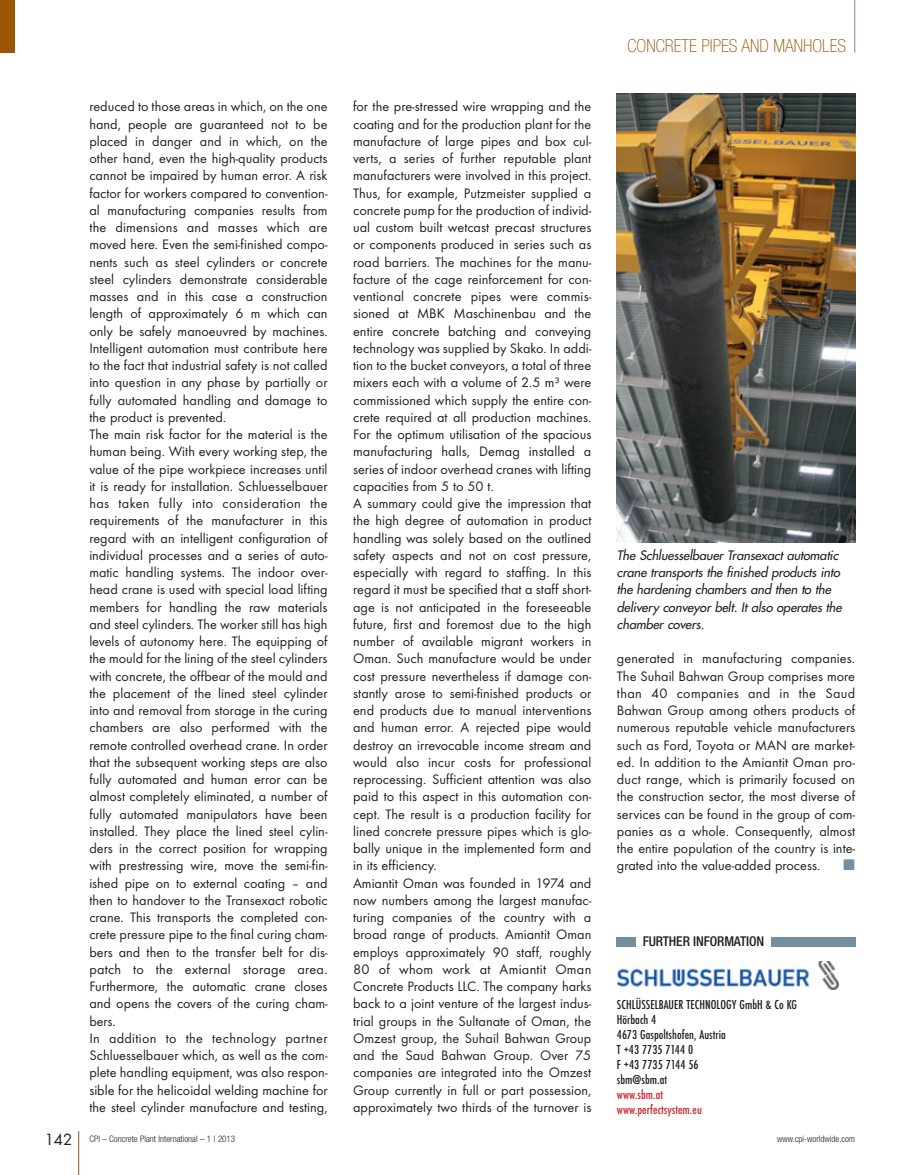
<style>
.page{position:relative;width:919px;height:1175px;background:#fff}
.page>*{position:absolute;margin:0;border:0;box-sizing:border-box;transform-origin:0 0}
.t1{font:100 condensed 18px "Helvetica Neue";color:#9c5506}
.t2{font:14.25px/17.2px "Futura T";color:#231f20}
.t3{font:14.25px "European Pi Three";color:#73909f}
.t4{font:500 condensed 13.5px/15px "Futura T";letter-spacing:.005em;color:#231f20}
.t5{font:500 condensed 13.5px/15px "Futura T";letter-spacing:.005em;color:#d1232a}
.t6{font:500 condensed 13.5px "Helvetica Neue";letter-spacing:-.01em;color:#231f20}
.t7{font:italic 12.75px/17.2px "Futura";color:#231f20}
.t8{font:300 condensed 9px "Helvetica Neue";color:#231f20}
.s1{font-family:"Futura";font-weight:400;font-stretch:normal;font-size:15px}
</style>
<div class="page">
<hr style="left:78px;top:1131px;width:1px;height:44px;background:#9c5506">
<hr style="left:854px;top:0;width:1px;height:53px;background:#73909f">
<div style="left:0;top:0;width:15px;height:53px;background:#9c5506"></div>
<img style="left:617px;top:962px;width:221px;height:28px">
<div style="left:617px;top:936px;width:19px;height:10px;background:#73909f"></div>
<div style="left:770px;top:936px;width:85px;height:10px;background:#73909f"></div>
<img style="left:617px;top:94px;width:238px;height:448px">
<p class="t2" style="left:89px;top:99px;width:240px">reduced to those areas in which, on the one hand, people are guaranteed not to be placed in danger and in which, on the other hand, even the high-quality products cannot be impaired by human error. A risk factor for workers compared to convention&shy;al manufacturing companies results from the dimensions and masses which are moved here. Even the semi-finished compo&shy;nents such as steel cylinders or concrete steel cylinders demonstrate considerable masses and in this case a construction length of approximately 6 m which can only be safely manoeuvred by machines.<br>Intelligent automation must contribute here to the fact that industrial safety is not called into question in any phase by partially or fully automated handling and damage to the product is prevented.<br>The main risk factor for the material is the human being. With every working step, the value of the pipe workpiece increases until it is ready for installation. Schluesselbauer has taken fully into consideration the requirements of the manufacturer in this regard with an intelligent configuration of individual processes and a series of auto&shy;matic handling systems. The indoor over&shy;head crane is used with special load lifting members for handling the raw materials and steel cylinders. The worker still has high levels of autonomy here. The equipping of the mould for the lining of the steel cylinders with concrete, the offbear of the mould and the placement of the lined steel cylinder into and removal from storage in the curing chambers are also performed with the remote controlled overhead crane. In order that the subsequent working steps are also fully automated and human error can be almost completely eliminated, a number of fully automated manipulators have been installed. They place the lined steel cylin&shy;ders in the correct position for wrapping with prestressing wire, move the semi-fin&shy;ished pipe on to external coating – and then to handover to the Transexact robotic crane. This transports the completed con&shy;crete pressure pipe to the final curing cham&shy;bers and then to the transfer belt for dis&shy;patch to the external storage area.<br>Furthermore, the automatic crane closes and opens the covers of the curing cham&shy;bers.<br>In addition to the technology partner Schluesselbauer which, as well as the com&shy;plete handling equipment, was also respon&shy;sible for the helicoidal welding machine for the steel cylinder manufacture and testing,</p>
<p class="t2" style="left:353px;top:99px;width:240px">for the pre-stressed wire wrapping and the coating and for the production plant for the manufacture of large pipes and box cul&shy;verts, a series of further reputable plant manufacturers were involved in this project.<br>Thus, for example, Putzmeister supplied a concrete pump for the production of individ&shy;ual custom built wetcast precast structures or components produced in series such as road barriers. The machines for the manu&shy;facture of the cage reinforcement for con&shy;ventional concrete pipes were commis&shy;sioned at MBK Maschinenbau and the entire concrete batching and conveying technology was supplied by Skako. In addi&shy;tion to the bucket conveyors, a total of three mixers each with a volume of 2.5 m³ were commissioned which supply the entire con&shy;crete required at all production machines.<br>For the optimum utilisation of the spacious manufacturing halls, Demag installed a series of indoor overhead cranes with lifting capacities from 5 to 50 t.<br>A summary could give the impression that the high degree of automation in product handling was solely based on the outlined safety aspects and not on cost pressure, especially with regard to staffing. In this regard it must be specified that a staff short&shy;age is not anticipated in the foreseeable future, first and foremost due to the high number of available migrant workers in Oman. Such manufacture would be under cost pressure nevertheless if damage con&shy;stantly arose to semi-finished products or end products due to manual interventions and human error. A rejected pipe would destroy an irrevocable income stream and would also incur costs for professional reprocessing. Sufficient attention was also paid to this aspect in this automation con&shy;cept. The result is a production facility for lined concrete pressure pipes which is glo - bally unique in the implemented form and in its efficiency.<br>Amiantit Oman was founded in 1974 and now numbers among the largest manufac&shy;turing companies of the country with a broad range of products. Amiantit Oman employs approximately 90 staff, roughly 80 of whom work at Amiantit Oman Concrete Products LLC. The company harks back to a joint venture of the largest indus&shy;trial groups in the Sultanate of Oman, the Omzest group, the Suhail Bahwan Group and the Saud Bahwan Group. Over 75 companies are integrated into the Omzest Group currently in full or part possession, approximately two thirds of the turnover is</p>
<p class="t1" style="left:627px;top:39px;width:220px">CONCRETE PIPES AND MANHOLES</p>
<p class="t7" style="left:617px;top:547px;width:228px">The Schluesselbauer Transexact automatic crane transports the finished products into the hardening chambers and then to the delivery conveyor belt. It also operates the chamber covers.</p>
<p class="t2" style="left:617px;top:651px;width:240px;text-align:justify">generated in manufacturing companies.<br>The Suhail Bahwan Group comprises more than 40 companies and in the Saud Bahwan Group among others products of numerous reputable vehicle manufacturers such as Ford, Toyota or MAN are market&shy;ed. In addition to the Amiantit Oman pro - duct range, which is primarily focused on the construction sector, the most diverse of services can be found in the group of com&shy;panies as a whole. Consequently, almost the entire population of the country is inte&shy;grated into the value-added process.</p>
<p class="t3" style="left:843px;top:857px;width:13px">-</p>
<p class="t6" style="left:642px;top:937px;width:123px">FURTHER INFORMATION</p>
<p class="t4" style="left:617px;top:997px;width:182px">SCHLÜSSELBAUER TECHNOLOGY GmbH &amp; Co KG<br>Hörbach 4<br>4673 Gaspoltshofen, Austria<br>T +43 7735 7144 0<br>F +43 7735 7144 56<br>sbm@sbm.at</p>
<p class="t5" style="left:617px;top:1087px;width:86px">www.sbm.at www.perfectsystem.eu</p>
<p class="t8" style="left:45px;top:1135px;width:192px"><span class="s1">142</span> CPI – Concrete Plant International – 1 | 2013</p>
<p class="t8" style="left:777px;top:1135px;width:80px">www.cpi-worldwide.com</p>
</div>
